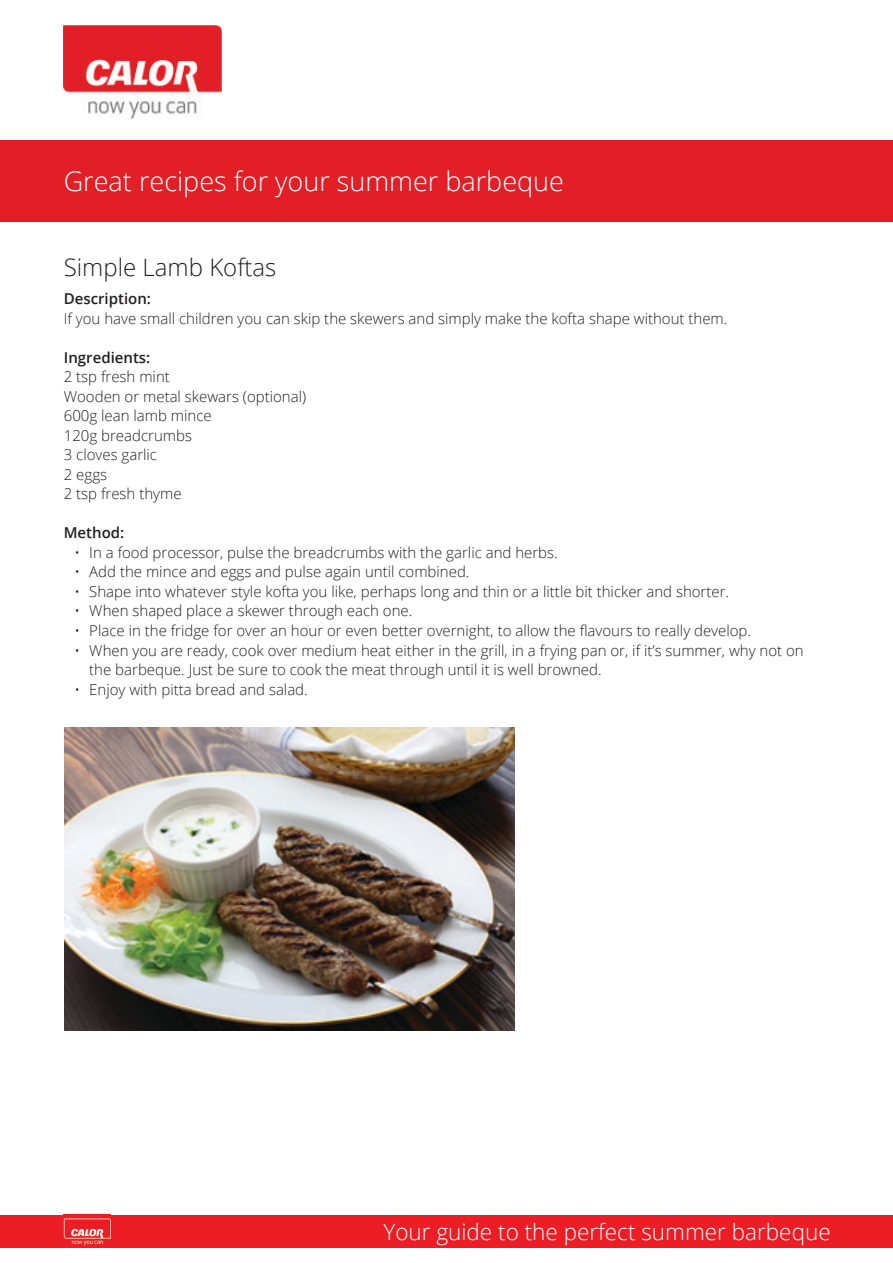
<style>
.page{position:relative;width:893px;height:1263px;background:#fff}
.page>*{position:absolute;margin:0;border:0;box-sizing:border-box;transform-origin:0 0}
.t1{font:300 27px "Open Sans";color:#fff}
.t2{font:300 24px "Open Sans";color:#231f20}
.t3{font:300 22.5px "Open Sans";color:#fff}
.t4{font:300 15px/19.5px "Open Sans";color:#231f20}
.t5{font:600 15px "Open Sans";color:#231f20}
</style>
<div class="page">
<div style="left:0;top:141px;width:893px;height:81px;background:#e21e26"></div>
<img style="left:64px;top:25px;width:157px;height:93px">
<img style="left:65px;top:728px;width:449px;height:302px">
<div style="left:0;top:1215px;width:893px;height:32px;background:#ec1d24"></div>
<img style="left:64px;top:1218px;width:47px;height:28px">
<p class="t1" style="left:64px;top:163px;width:502px">Great recipes for your summer barbeque</p>
<p class="t2" style="left:64px;top:251px;width:214px">Simple Lamb Koftas</p>
<p class="t5" style="left:64px;top:289px;width:89px">Description:</p>
<p class="t4" style="left:64px;top:308px;width:665px">If you have small children you can skip the skewers and simply make the kofta shape without them.</p>
<p class="t5" style="left:64px;top:347px;width:88px">Ingredients:</p>
<p class="t4" style="left:64px;top:367px;width:108px">2 tsp fresh mint</p>
<p class="t4" style="left:64px;top:386px;width:244px">Wooden or metal skewars (optional)</p>
<p class="t4" style="left:64px;top:406px;width:150px">600g lean lamb mince</p>
<p class="t4" style="left:64px;top:425px;width:130px">120g breadcrumbs</p>
<p class="t4" style="left:64px;top:445px;width:95px">3 cloves garlic</p>
<p class="t4" style="left:64px;top:464px;width:45px">2 eggs</p>
<p class="t4" style="left:64px;top:484px;width:119px">2 tsp fresh thyme</p>
<p class="t5" style="left:64px;top:523px;width:62px">Method:</p>
<p class="t4" style="left:74px;top:542px;width:485px">• In a food processor, pulse the breadcrumbs with the garlic and herbs.</p>
<p class="t4" style="left:74px;top:562px;width:397px">• Add the mince and eggs and pulse again until combined.</p>
<p class="t4" style="left:74px;top:581px;width:656px">• Shape into whatever style kofta you like, perhaps long and thin or a little bit thicker and shorter.</p>
<p class="t4" style="left:74px;top:601px;width:339px">• When shaped place a skewer through each one.</p>
<p class="t4" style="left:74px;top:620px;width:678px">• Place in the fridge for over an hour or even better overnight, to allow the flavours to really develop.</p>
<p class="t4" style="left:89px;top:640px;width:716px;text-indent:-15px">• When you are ready, cook over medium heat either in the grill, in a frying pan or, if it’s summer, why not on the barbeque. Just be sure to cook the meat through until it is well browned.</p>
<p class="t4" style="left:74px;top:679px;width:235px">• Enjoy with pitta bread and salad.</p>
<p class="t3" style="left:383px;top:1216px;width:449px">Your guide to the perfect summer barbeque</p>
</div>
